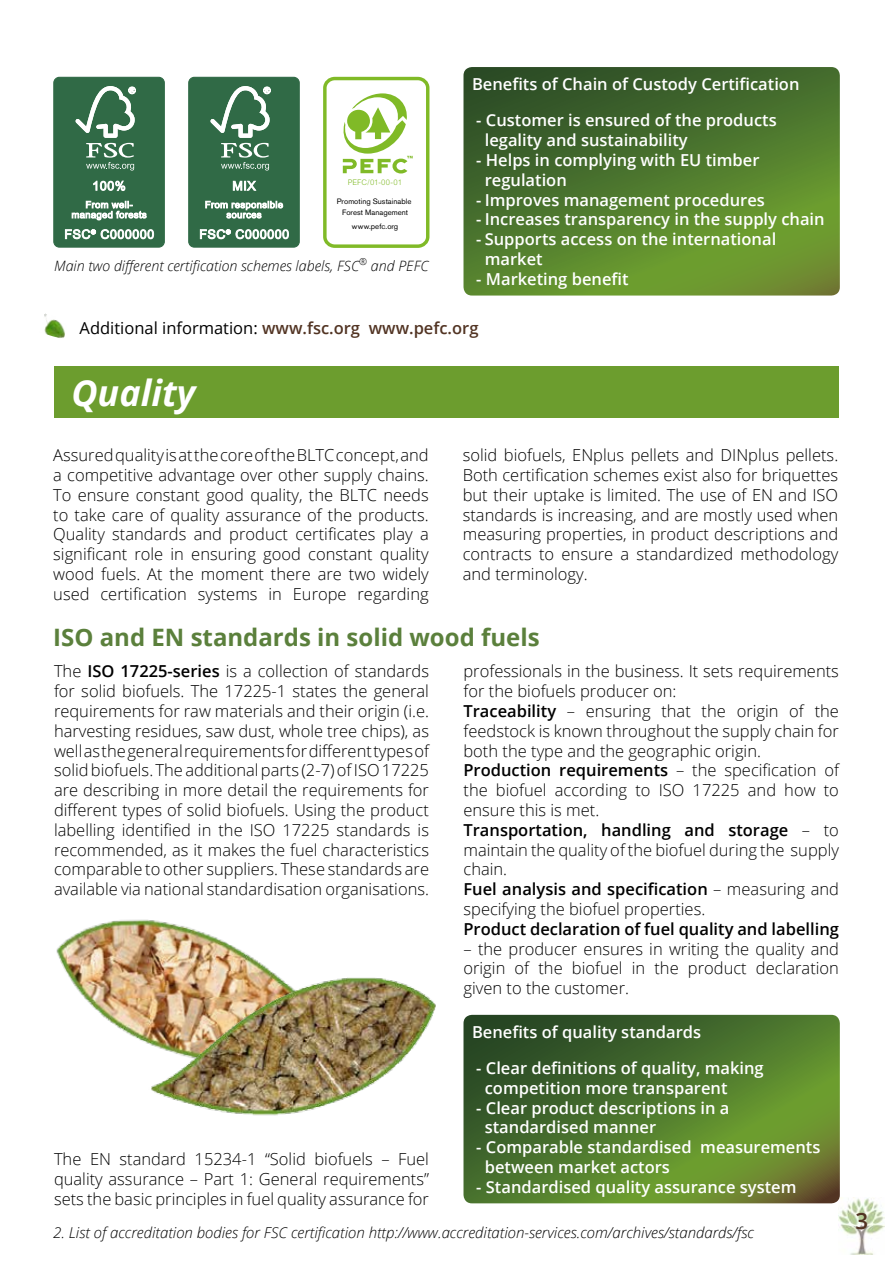
<style>
.page{position:relative;width:893px;height:1263px;background:#fff}
.page>*{position:absolute;margin:0;border:0;box-sizing:border-box;transform-origin:0 0}
.t1{font:italic 700 36px "Open Sans";color:#fff}
.t2{font:700 24px "Open Sans";color:#5b803c}
.t3{font:600 22.5px "Open Sans";color:#523423}
.t4{font:300 16.5px/19.8px "Open Sans";color:#000;text-align:justify}
.t5{font:600 16.5px/19.8px "Open Sans";color:#fff}
.t6{font:600 16.5px "Open Sans";color:#523423}
.t7{font:600 16.5px "Open Sans";color:#000}
.t8{font:italic 300 15px "Open Sans";color:#000}
.t9{font:italic 300 14.25px "Open Sans";color:#000}
.t10{font:7.65px/10.8px "Akzidenz Grotesk BE";letter-spacing:.005em;color:#000;text-align:center}
.t11{font:300 7.65px "M Arial";color:#80ba27}
.s1{font-weight:400;color:#000}
.s2{font-weight:600}
</style>
<div class="page">
<img style="left:839px;top:1197px;width:46px;height:58px">
<div style="left:54px;top:367px;width:785px;height:51px;background:#6c9d2e"></div>
<svg style="left:463px;top:67px;width:377px;height:229px;background:#50792e"></svg>
<img style="left:44px;top:313px;width:21px;height:25px">
<svg style="left:463px;top:1015px;width:377px;height:188px;background:#4f752d"></svg>
<img style="left:56px;top:919px;width:221px;height:125px">
<img style="left:148px;top:975px;width:288px;height:141px">
<div style="left:323px;top:77px;width:106px;height:171px;border:3px solid #80ba27;border-radius:10px"></div>
<svg style="left:342px;top:93px;width:71px;height:80px"></svg>
<div style="left:189px;top:77px;width:110px;height:170px;background:#306a46;border-radius:6px"></div>
<div style="left:188px;top:77px;width:112px;height:171px;border:1px solid #306a46;border-radius:6px"></div>
<svg style="left:210px;top:86px;width:61px;height:85px"></svg>
<svg style="left:233px;top:180px;width:23px;height:11px"></svg>
<svg style="left:205px;top:201px;width:78px;height:17px"></svg>
<svg style="left:200px;top:229px;width:89px;height:10px"></svg>
<div style="left:54px;top:77px;width:110px;height:170px;background:#306a46;border-radius:6px"></div>
<div style="left:53px;top:77px;width:112px;height:171px;border:1px solid #306a46;border-radius:6px"></div>
<svg style="left:75px;top:86px;width:61px;height:85px"></svg>
<svg style="left:93px;top:180px;width:32px;height:11px"></svg>
<svg style="left:72px;top:201px;width:75px;height:19px"></svg>
<svg style="left:65px;top:229px;width:89px;height:10px"></svg>
<p class="t5" style="left:472px;top:74px;width:329px">Benefits of Chain of Custody Certification</p>
<p class="t5" style="left:485px;top:110px;width:293px;text-indent:-8px">- Customer is ensured of the products legality and sustainability</p>
<p class="t5" style="left:485px;top:150px;width:276px;text-indent:-8px">- Helps in complying with EU timber regulation</p>
<p class="t5" style="left:476px;top:189px;width:290px">- Improves management procedures</p>
<p class="t5" style="left:476px;top:209px;width:350px">- Increases transparency in the supply chain</p>
<p class="t5" style="left:485px;top:229px;width:293px;text-indent:-8px">- Supports access on the international market</p>
<p class="t5" style="left:476px;top:269px;width:154px">- Marketing benefit</p>
<p class="t6" style="left:80px;top:317px;width:400px"><span class="s1">Additional information:</span> www.fsc.org www.pefc.org</p>
<p class="t11" style="left:348px;top:178px;width:56px">PEFC/01-00-01</p>
<p class="t10" style="left:337px;top:196px;width:76px">Promoting Sustainable<br>Forest Management</p>
<p class="t10" style="left:352px;top:221px;width:48px">www.pefc.org</p>
<p class="t9" style="left:54px;top:256px;width:376px">Main two different certification schemes labels, FSC<sup>®</sup> and PEFC</p>
<h1 class="t1" style="left:71px;top:368px;width:126px">Quality</h1>
<p class="t4" style="left:53px;top:445px;width:377px">Assured quality is at the core of the BLTC concept, and a competitive advantage over other supply chains.<br>To ensure constant good quality, the BLTC needs to take care of quality assurance of the products.<br>Quality standards and product certificates play a significant role in ensuring good constant quality wood fuels. At the moment there are two widely used certification systems in Europe regarding</p>
<p class="t4" style="left:463px;top:445px;width:377px">solid biofuels, ENplus pellets and DINplus pellets.<br>Both certification schemes exist also for briquettes but their uptake is limited. The use of EN and ISO standards is increasing, and are mostly used when measuring properties, in product descriptions and contracts to ensure a standardized methodology and terminology.</p>
<h2 class="t2" style="left:53px;top:621px;width:488px">ISO and EN standards in solid wood fuels</h2>
<p class="t4" style="left:54px;top:661px;width:377px">The <span class="s2">ISO 17225-series</span> is a collection of standards for solid biofuels. The 17225-1 states the general requirements for raw materials and their origin (i.e. harvesting residues, saw dust, whole tree chips), as well as the general requirements for different types of solid biofuels. The additional parts (2-7) of ISO 17225 are describing in more detail the requirements for different types of solid biofuels. Using the product labelling identified in the ISO 17225 standards is recommended, as it makes the fuel characteristics comparable to other suppliers. These standards are available via national standardisation organisations.</p>
<p class="t4" style="left:463px;top:661px;width:377px;text-align:left">professionals in the business. It sets requirements for the biofuels producer on:<br><span class="s2">Traceability</span> – ensuring that the origin of the feedstock is known throughout the supply chain for both the type and the geographic origin.<br><span class="s2">Production requirements</span> – the specification of the biofuel according to ISO 17225 and how to ensure this is met.<br><span class="s2">Transportation, handling and storage</span> – to maintain the quality of the biofuel during the supply chain.<br><span class="s2">Fuel analysis and specification</span> – measuring and specifying the biofuel properties.</p>
<p class="t7" style="left:463px;top:917px;width:377px">Product declaration of fuel quality and labelling</p>
<p class="t4" style="left:463px;top:938px;width:377px">– the producer ensures in writing the quality and origin of the biofuel in the product declaration given to the customer.</p>
<p class="t5" style="left:472px;top:1022px;width:231px">Benefits of quality standards</p>
<p class="t5" style="left:485px;top:1058px;width:281px;text-indent:-8px">- Clear definitions of quality, making competition more transparent</p>
<p class="t5" style="left:485px;top:1097px;width:246px;text-indent:-8px">- Clear product descriptions in a standardised manner</p>
<p class="t5" style="left:485px;top:1137px;width:337px;text-indent:-8px">- Comparable standardised measurements between market actors</p>
<p class="t5" style="left:476px;top:1176px;width:322px">- Standardised quality assurance system</p>
<p class="t4" style="left:54px;top:1149px;width:377px">The EN standard 15234-1 “Solid biofuels – Fuel quality assurance – Part 1: General requirements” sets the basic principles in fuel quality assurance for</p>
<p class="t8" style="left:53px;top:1222px;width:702px">2. List of accreditation bodies for FSC certification http://www.accreditation-services.com/archives/standards/fsc</p>
<h3 class="t3" style="left:855px;top:1205px;width:14px">3</h3>
</div>
